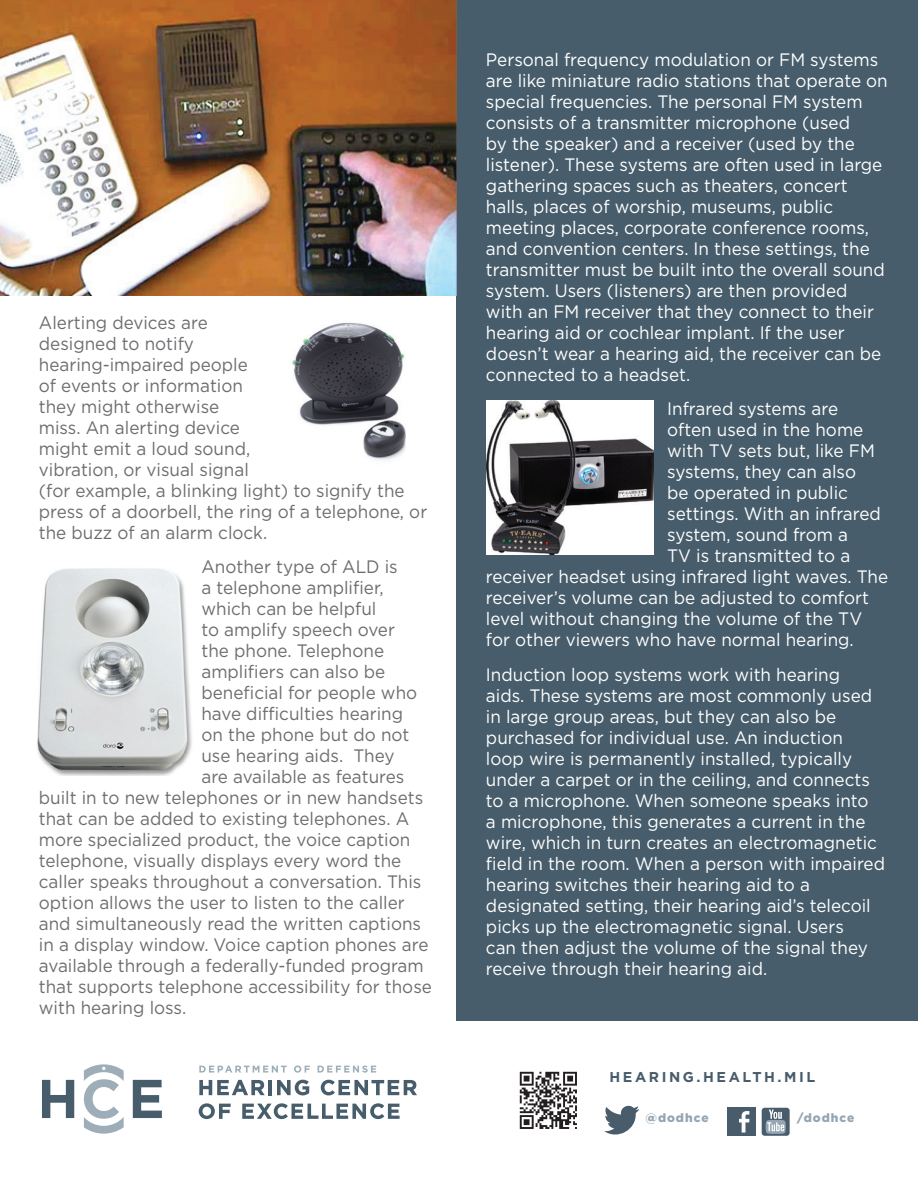
<style>
.page{position:relative;width:918px;height:1188px;background:#fff}
.page>*{position:absolute;margin:0;border:0;box-sizing:border-box;transform-origin:0 0}
.t1{font:18px/21px "Gotham";color:#fff;scale:.95 1}
.t2{font:18px/21px "Gotham";color:#6c6d70;scale:.95 1}
.t3{font:700 14.25px "Gotham";letter-spacing:.18em;color:#495c6b}
.t4{font:900 12px "Gotham";letter-spacing:.08em;color:#95a5b1}
</style>
<div class="page">
<div style="left:457px;top:0;width:461px;height:1021px;background:#475d6b"></div>
<svg style="left:42px;top:1080px;width:32px;height:38px"></svg>
<svg style="left:133px;top:1080px;width:29px;height:38px"></svg>
<svg style="left:84px;top:1064px;width:40px;height:70px"></svg>
<svg style="left:199px;top:1080px;width:66px;height:15px"></svg>
<hr style="left:268px;top:1080px;width:4px;height:15px;background:#475d6b">
<svg style="left:277px;top:1080px;width:32px;height:15px"></svg>
<svg style="left:321px;top:1080px;width:96px;height:15px"></svg>
<svg style="left:199px;top:1103px;width:32px;height:16px"></svg>
<svg style="left:242px;top:1103px;width:158px;height:16px"></svg>
<svg style="left:199px;top:1066px;width:88px;height:7px"></svg>
<svg style="left:294px;top:1066px;width:16px;height:7px"></svg>
<svg style="left:318px;top:1066px;width:58px;height:7px"></svg>
<img style="left:519px;top:1071px;width:58px;height:58px">
<svg style="left:604px;top:1105px;width:35px;height:30px"></svg>
<div style="left:727px;top:1108px;width:28px;height:28px;background:#495c6b"></div>
<svg style="left:739px;top:1111px;width:10px;height:22px"></svg>
<div style="left:762px;top:1108px;width:28px;height:28px;background:#495c6b;border-radius:3px"></div>
<svg style="left:766px;top:1110px;width:20px;height:24px"></svg>
<img style="left:37px;top:568px;width:155px;height:208px">
<img style="left:292px;top:322px;width:114px;height:139px">
<img style="left:486px;top:401px;width:168px;height:153px">
<img style="left:0;top:0;width:457px;height:295px">
<p class="t2" style="left:39px;top:311px;width:410px">Alerting devices are<br>designed to notify<br>hearing-impaired people<br>of events or information<br>they might otherwise<br>miss. An alerting device<br>might emit a loud sound,<br>vibration, or visual signal<br>(for example, a blinking light) to signify the press of a doorbell, the ring of a telephone, or the buzz of an alarm clock.</p>
<p class="t2" style="left:201px;top:556px;width:208px">Another type of ALD is</p>
<p class="t2" style="left:201px;top:577px;width:193px">a telephone amplifier,</p>
<p class="t2" style="left:201px;top:598px;width:186px">which can be helpful</p>
<p class="t2" style="left:201px;top:619px;width:205px">to amplify speech over</p>
<p class="t2" style="left:201px;top:640px;width:194px">the phone. Telephone</p>
<p class="t2" style="left:201px;top:661px;width:195px">amplifiers can also be</p>
<p class="t2" style="left:201px;top:682px;width:229px">beneficial for people who</p>
<p class="t2" style="left:201px;top:703px;width:214px">have difficulties hearing</p>
<p class="t2" style="left:201px;top:724px;width:221px">on the phone but do not</p>
<p class="t2" style="left:201px;top:745px;width:205px">use hearing aids. They</p>
<p class="t2" style="left:201px;top:766px;width:215px">are available as features</p>
<p class="t2" style="left:39px;top:787px;width:406px">built in to new telephones or in new handsets</p>
<p class="t2" style="left:39px;top:808px;width:391px">that can be added to existing telephones. A</p>
<p class="t2" style="left:39px;top:829px;width:393px">more specialized product, the voice caption</p>
<p class="t2" style="left:39px;top:850px;width:383px">telephone, visually displays every word the</p>
<p class="t2" style="left:39px;top:871px;width:404px">caller speaks throughout a conversation. This</p>
<p class="t2" style="left:39px;top:892px;width:387px">option allows the user to listen to the caller</p>
<p class="t2" style="left:39px;top:913px;width:404px">and simultaneously read the written captions</p>
<p class="t2" style="left:39px;top:934px;width:412px">in a display window. Voice caption phones are</p>
<p class="t2" style="left:39px;top:955px;width:407px">available through a federally-funded program</p>
<p class="t2" style="left:39px;top:976px;width:415px">that supports telephone accessibility for those</p>
<p class="t2" style="left:39px;top:997px;width:157px">with hearing loss.</p>
<p class="t1" style="left:486px;top:48px;width:424px">Personal frequency modulation or FM systems are like miniature radio stations that operate on special frequencies. The personal FM system consists of a transmitter microphone (used<br>by the speaker) and a receiver (used by the listener). These systems are often used in large gathering spaces such as theaters, concert halls, places of worship, museums, public meeting places, corporate conference rooms, and convention centers. In these settings, the transmitter must be built into the overall sound system. Users (listeners) are then provided with an FM receiver that they connect to their hearing aid or cochlear implant. If the user doesn’t wear a hearing aid, the receiver can be connected to a headset.</p>
<p class="t1" style="left:667px;top:398px;width:181px">Infrared systems are</p>
<p class="t1" style="left:667px;top:419px;width:208px">often used in the home</p>
<p class="t1" style="left:667px;top:440px;width:220px">with TV sets but, like FM</p>
<p class="t1" style="left:667px;top:461px;width:200px">systems, they can also</p>
<p class="t1" style="left:667px;top:482px;width:192px">be operated in public</p>
<p class="t1" style="left:667px;top:503px;width:226px">settings. With an infrared</p>
<p class="t1" style="left:667px;top:524px;width:192px">system, sound from a</p>
<p class="t1" style="left:667px;top:545px;width:194px">TV is transmitted to a</p>
<p class="t1" style="left:486px;top:566px;width:425px">receiver headset using infrared light waves. The</p>
<p class="t1" style="left:486px;top:587px;width:405px">receiver’s volume can be adjusted to comfort</p>
<p class="t1" style="left:486px;top:608px;width:398px">level without changing the volume of the TV</p>
<p class="t1" style="left:486px;top:629px;width:389px">for other viewers who have normal hearing.</p>
<p class="t1" style="left:486px;top:664px;width:422px">Induction loop systems work with hearing<br>aids. These systems are most commonly used in large group areas, but they can also be purchased for individual use. An induction loop wire is permanently installed, typically under a carpet or in the ceiling, and connects to a microphone. When someone speaks into<br>a microphone, this generates a current in the wire, which in turn creates an electromagnetic field in the room. When a person with impaired hearing switches their hearing aid to a designated setting, their hearing aid’s telecoil picks up the electromagnetic signal. Users<br>can then adjust the volume of the signal they receive through their hearing aid.</p>
<p class="t3" style="left:610px;top:1069px;width:207px">HEARING.HEALTH.MIL</p>
<p class="t4" style="left:646px;top:1110px;width:65px">@dodhce</p>
<p class="t4" style="left:797px;top:1110px;width:59px">/dodhce</p>
</div>
